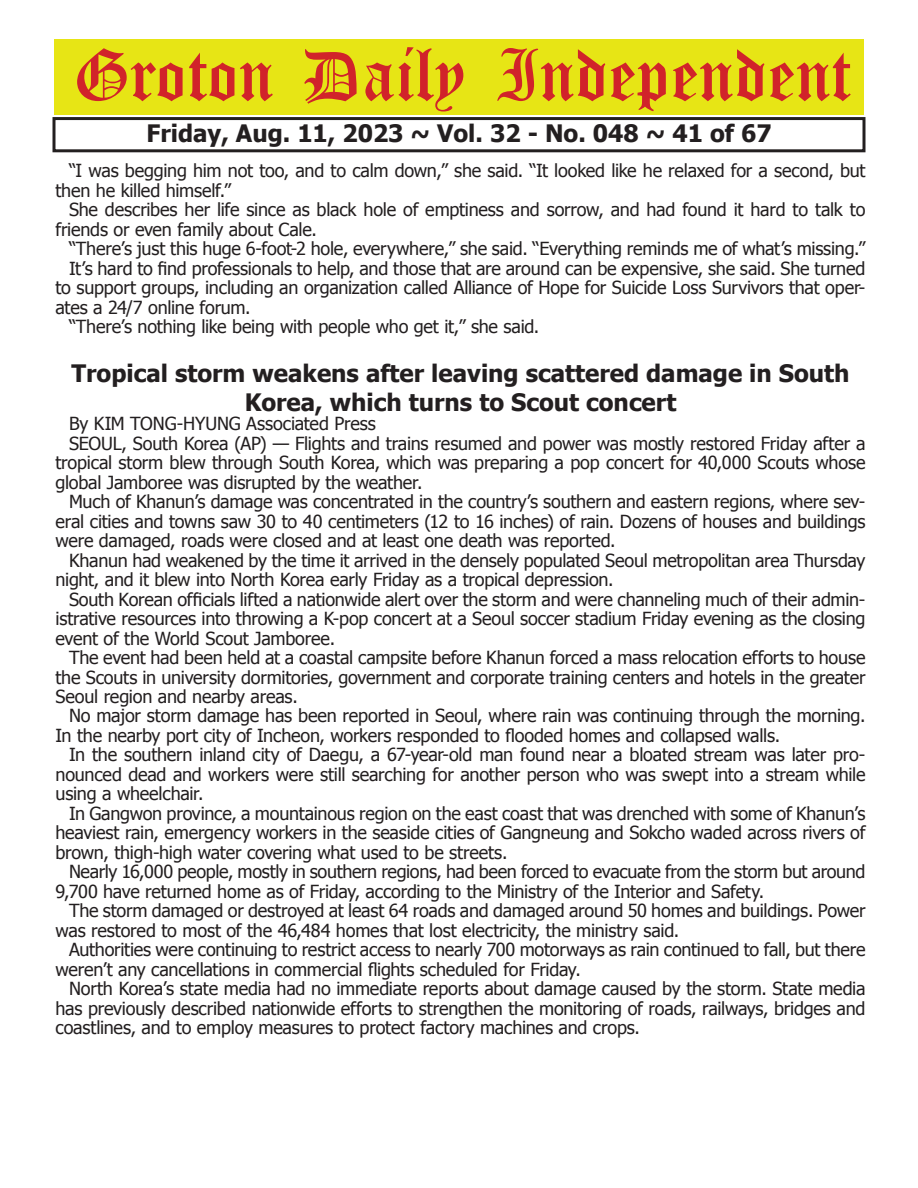
<style>
.page{position:relative;width:918px;height:1188px;background:#fff}
.page>*{position:absolute;margin:0;border:0;box-sizing:border-box;transform-origin:0 0}
.t1{font:54px "Old English Five";color:#d1232a}
.t2{font:700 24px/28.8px "Tahoma";color:#231f20;text-align:center}
.t3{font:18px/19.5px "Tahoma";letter-spacing:-.01em;color:#231f20}
</style>
<div class="page">
<div style="left:52px;top:117px;width:814px;height:35px;border:3px solid #231f20"></div>
<div style="left:54px;top:40px;width:810px;height:75px;background:#e7e515"></div>
<h1 class="t1" style="left:73px;top:50px;width:779px">Groton Daily Independent</h1>
<h2 class="t2" style="left:146px;top:117px;width:627px">Friday, Aug. 11, 2023 ~ Vol. 32 - No. 048 ~ 41 of 67</h2>
<p class="t3" style="left:56px;top:160px;width:812px;text-indent:14px">“I was begging him not too, and to calm down,” she said. “It looked like he relaxed for a second, but then he killed himself.”</p>
<p class="t3" style="left:56px;top:199px;width:811px;text-indent:14px">She describes her life since as black hole of emptiness and sorrow, and had found it hard to talk to friends or even family about Cale.</p>
<p class="t3" style="left:69px;top:238px;width:798px">“There’s just this huge 6-foot-2 hole, everywhere,” she said. “Everything reminds me of what’s missing.”</p>
<p class="t3" style="left:69px;top:258px;width:798px">It’s hard to find professionals to help, and those that are around can be expensive, she said. She turned</p>
<p class="t3" style="left:56px;top:277px;width:812px">to support groups, including an organization called Alliance of Hope for Suicide Loss Survivors that oper-</p>
<p class="t3" style="left:56px;top:297px;width:197px">ates a 24/7 online forum.</p>
<p class="t3" style="left:69px;top:316px;width:472px">“There’s nothing like being with people who get it,” she said.</p>
<h2 class="t2" style="left:72px;top:357px;width:780px">Tropical storm weakens after leaving scattered damage in South<br>Korea, which turns to Scout concert</h2>
<p class="t3" style="left:69px;top:413px;width:308px">By KIM TONG-HYUNG Associated Press</p>
<p class="t3" style="left:69px;top:432px;width:798px">SEOUL, South Korea (AP) — Flights and trains resumed and power was mostly restored Friday after a</p>
<p class="t3" style="left:56px;top:452px;width:812px">tropical storm blew through South Korea, which was preparing a pop concert for 40,000 Scouts whose</p>
<p class="t3" style="left:56px;top:471px;width:368px">global Jamboree was disrupted by the weather.</p>
<p class="t3" style="left:69px;top:491px;width:798px">Much of Khanun’s damage was concentrated in the country’s southern and eastern regions, where sev-</p>
<p class="t3" style="left:56px;top:510px;width:811px">eral cities and towns saw 30 to 40 centimeters (12 to 16 inches) of rain. Dozens of houses and buildings</p>
<p class="t3" style="left:56px;top:530px;width:562px">were damaged, roads were closed and at least one death was reported.</p>
<p class="t3" style="left:69px;top:549px;width:798px">Khanun had weakened by the time it arrived in the densely populated Seoul metropolitan area Thursday</p>
<p class="t3" style="left:56px;top:569px;width:560px">night, and it blew into North Korea early Friday as a tropical depression.</p>
<p class="t3" style="left:69px;top:588px;width:798px">South Korean officials lifted a nationwide alert over the storm and were channeling much of their admin-</p>
<p class="t3" style="left:56px;top:608px;width:811px">istrative resources into throwing a K-pop concert at a Seoul soccer stadium Friday evening as the closing</p>
<p class="t3" style="left:56px;top:627px;width:281px">event of the World Scout Jamboree.</p>
<p class="t3" style="left:69px;top:647px;width:798px">The event had been held at a coastal campsite before Khanun forced a mass relocation efforts to house</p>
<p class="t3" style="left:56px;top:666px;width:812px">the Scouts in university dormitories, government and corporate training centers and hotels in the greater</p>
<p class="t3" style="left:56px;top:686px;width:244px">Seoul region and nearby areas.</p>
<p class="t3" style="left:69px;top:705px;width:798px">No major storm damage has been reported in Seoul, where rain was continuing through the morning.</p>
<p class="t3" style="left:56px;top:725px;width:726px">In the nearby port city of Incheon, workers responded to flooded homes and collapsed walls.</p>
<p class="t3" style="left:69px;top:744px;width:798px">In the southern inland city of Daegu, a 67-year-old man found near a bloated stream was later pro-</p>
<p class="t3" style="left:56px;top:764px;width:812px">nounced dead and workers were still searching for another person who was swept into a stream while</p>
<p class="t3" style="left:56px;top:783px;width:149px">using a wheelchair.</p>
<p class="t3" style="left:69px;top:803px;width:798px">In Gangwon province, a mountainous region on the east coast that was drenched with some of Khanun’s</p>
<p class="t3" style="left:56px;top:822px;width:811px">heaviest rain, emergency workers in the seaside cities of Gangneung and Sokcho waded across rivers of</p>
<p class="t3" style="left:56px;top:842px;width:453px">brown, thigh-high water covering what used to be streets.</p>
<p class="t3" style="left:69px;top:861px;width:798px">Nearly 16,000 people, mostly in southern regions, had been forced to evacuate from the storm but around</p>
<p class="t3" style="left:56px;top:881px;width:710px">9,700 have returned home as of Friday, according to the Ministry of the Interior and Safety.</p>
<p class="t3" style="left:69px;top:900px;width:798px">The storm damaged or destroyed at least 64 roads and damaged around 50 homes and buildings. Power</p>
<p class="t3" style="left:56px;top:920px;width:625px">was restored to most of the 46,484 homes that lost electricity, the ministry said.</p>
<p class="t3" style="left:69px;top:939px;width:798px">Authorities were continuing to restrict access to nearly 700 motorways as rain continued to fall, but there</p>
<p class="t3" style="left:56px;top:959px;width:527px">weren’t any cancellations in commercial flights scheduled for Friday.</p>
<p class="t3" style="left:69px;top:978px;width:798px">North Korea’s state media had no immediate reports about damage caused by the storm. State media</p>
<p class="t3" style="left:56px;top:998px;width:812px">has previously described nationwide efforts to strengthen the monitoring of roads, railways, bridges and</p>
<p class="t3" style="left:56px;top:1017px;width:586px">coastlines, and to employ measures to protect factory machines and crops.</p>
</div>
